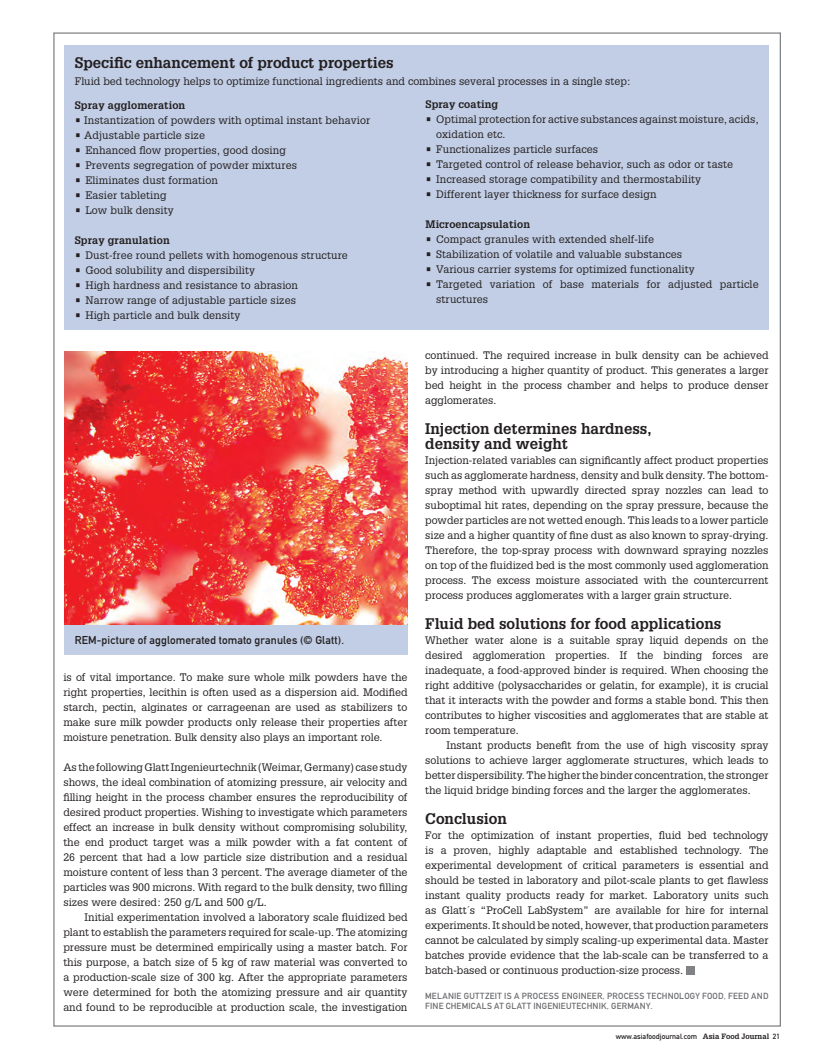
<style>
.page{position:relative;width:815px;height:1063px;background:#fff}
.page>*{position:absolute;margin:0;border:0;box-sizing:border-box;transform-origin:0 0}
.t1{font:700 15px/15px "Glypha";color:#231f20}
.t2{font:11.25px "DIN Mittelschrift Alternate";letter-spacing:.01em;color:#231f20}
.t3{font:10.62px/15px "Glypha";color:#231f20;text-align:justify}
.t4{font:700 10.62px "Glypha";letter-spacing:.01em;color:#231f20}
.t5{font:8.75px/10px "DIN Mittelschrift Alternate";letter-spacing:.025em;color:#6c6d70}
.t6{font:7.5px "DIN Mittelschrift Alternate";color:#231f20}
.s1{font-family:"Glypha";font-weight:700}
</style>
<div class="page">
<img style="left:64px;top:352px;width:344px;height:277px">
<div style="left:64px;top:625px;width:343px;height:30px;background:#c2cee5"></div>
<div style="left:686px;top:966px;width:8px;height:8px;background:#808285"></div>
<div style="left:64px;top:46px;width:705px;height:284px;background:#c2cee5"></div>
<p class="t1" style="left:75px;top:56px;width:320px">Specific enhancement of product properties</p>
<p class="t3" style="left:75px;top:75px;width:558px">Fluid bed technology helps to optimize functional ingredients and combines several processes in a single step:</p>
<p class="t4" style="left:75px;top:101px;width:112px">Spray agglomeration</p>
<p class="t3" style="left:75px;top:114px;width:297px">• Instantization of powders with optimal instant behavior</p>
<p class="t3" style="left:75px;top:129px;width:132px">• Adjustable particle size</p>
<p class="t3" style="left:75px;top:144px;width:213px">• Enhanced flow properties, good dosing</p>
<p class="t3" style="left:75px;top:159px;width:224px">• Prevents segregation of powder mixtures</p>
<p class="t3" style="left:75px;top:174px;width:145px">• Eliminates dust formation</p>
<p class="t3" style="left:75px;top:189px;width:93px">• Easier tableting</p>
<p class="t3" style="left:75px;top:204px;width:101px">• Low bulk density</p>
<p class="t4" style="left:75px;top:236px;width:96px">Spray granulation</p>
<p class="t3" style="left:75px;top:249px;width:275px">• Dust-free round pellets with homogenous structure</p>
<p class="t3" style="left:75px;top:264px;width:182px">• Good solubility and dispersibility</p>
<p class="t3" style="left:75px;top:279px;width:225px">• High hardness and resistance to abrasion</p>
<p class="t3" style="left:75px;top:294px;width:223px">• Narrow range of adjustable particle sizes</p>
<p class="t3" style="left:75px;top:309px;width:167px">• High particle and bulk density</p>
<p class="t2" style="left:75px;top:636px;width:271px">REM-picture of agglomerated tomato granules (© Glatt).</p>
<p class="t3" style="left:63px;top:671px;width:346px">is of vital importance. To make sure whole milk powders have the right properties, lecithin is often used as a dispersion aid. Modified starch, pectin, alginates or carrageenan are used as stabilizers to make sure milk powder products only release their properties after moisture penetration. Bulk density also plays an important role.</p>
<p class="t3" style="left:63px;top:761px;width:346px">As the following Glatt Ingenieurtechnik (Weimar, Germany) case study</p>
<p class="t3" style="left:63px;top:776px;width:346px">shows, the ideal combination of atomizing pressure, air velocity and</p>
<p class="t3" style="left:63px;top:791px;width:346px">filling height in the process chamber ensures the reproducibility of</p>
<p class="t3" style="left:63px;top:806px;width:346px">desired product properties. Wishing to investigate which parameters</p>
<p class="t3" style="left:63px;top:821px;width:346px">effect an increase in bulk density without compromising solubility,</p>
<p class="t3" style="left:63px;top:836px;width:346px">the end product target was a milk powder with a fat content of</p>
<p class="t3" style="left:63px;top:851px;width:346px">26 percent that had a low particle size distribution and a residual</p>
<p class="t3" style="left:63px;top:866px;width:346px">moisture content of less than 3 percent. The average diameter of the</p>
<p class="t3" style="left:63px;top:881px;width:346px">particles was 900 microns. With regard to the bulk density, two filling</p>
<p class="t3" style="left:63px;top:896px;width:205px">sizes were desired: 250 g/L and 500 g/L.</p>
<p class="t3" style="left:85px;top:911px;width:324px">Initial experimentation involved a laboratory scale fluidized bed</p>
<p class="t3" style="left:63px;top:926px;width:346px">plant to establish the parameters required for scale-up. The atomizing</p>
<p class="t3" style="left:63px;top:941px;width:346px">pressure must be determined empirically using a master batch. For</p>
<p class="t3" style="left:63px;top:956px;width:346px">this purpose, a batch size of 5 kg of raw material was converted to</p>
<p class="t3" style="left:63px;top:971px;width:346px">a production-scale size of 300 kg. After the appropriate parameters</p>
<p class="t3" style="left:63px;top:986px;width:346px">were determined for both the atomizing pressure and air quantity</p>
<p class="t3" style="left:63px;top:1001px;width:346px">and found to be reproducible at production scale, the investigation</p>
<p class="t4" style="left:426px;top:100px;width:74px">Spray coating</p>
<p class="t3" style="left:436px;top:113px;width:324px;text-indent:-11px">• Optimal protection for active substances against moisture, acids, oxidation etc.</p>
<p class="t3" style="left:426px;top:143px;width:174px">• Functionalizes particle surfaces</p>
<p class="t3" style="left:426px;top:158px;width:309px">• Targeted control of release behavior, such as odor or taste</p>
<p class="t3" style="left:426px;top:173px;width:277px">• Increased storage compatibility and thermostability</p>
<p class="t3" style="left:426px;top:188px;width:233px">• Different layer thickness for surface design</p>
<p class="t4" style="left:426px;top:221px;width:106px">Microencapsulation</p>
<p class="t3" style="left:426px;top:233px;width:230px">• Compact granules with extended shelf-life</p>
<p class="t3" style="left:426px;top:248px;width:258px">• Stabilization of volatile and valuable substances</p>
<p class="t3" style="left:426px;top:263px;width:271px">• Various carrier systems for optimized functionality</p>
<p class="t3" style="left:436px;top:278px;width:324px;text-indent:-11px">• Targeted variation of base materials for adjusted particle structures</p>
<p class="t3" style="left:425px;top:349px;width:345px">continued. The required increase in bulk density can be achieved by introducing a higher quantity of product. This generates a larger bed height in the process chamber and helps to produce denser agglomerates.</p>
<p class="t1" style="left:425px;top:422px;width:228px">Injection determines hardness, density and weight</p>
<p class="t3" style="left:425px;top:454px;width:345px">Injection-related variables can significantly affect product properties such as agglomerate hardness, density and bulk density. The bottom&shy;spray method with upwardly directed spray nozzles can lead to suboptimal hit rates, depending on the spray pressure, because the powder particles are not wetted enough. This leads to a lower particle size and a higher quantity of fine dust as also known to spray-drying.<br>Therefore, the top-spray process with downward spraying nozzles on top of the fluidized bed is the most commonly used agglomeration process. The excess moisture associated with the countercurrent process produces agglomerates with a larger grain structure.</p>
<p class="t1" style="left:425px;top:617px;width:298px">Fluid bed solutions for food applications</p>
<p class="t3" style="left:425px;top:634px;width:345px">Whether water alone is a suitable spray liquid depends on the</p>
<p class="t3" style="left:425px;top:649px;width:345px">desired agglomeration properties. If the binding forces are</p>
<p class="t3" style="left:425px;top:664px;width:345px">inadequate, a food-approved binder is required. When choosing the</p>
<p class="t3" style="left:425px;top:679px;width:345px">right additive (polysaccharides or gelatin, for example), it is crucial</p>
<p class="t3" style="left:425px;top:694px;width:345px">that it interacts with the powder and forms a stable bond. This then</p>
<p class="t3" style="left:425px;top:709px;width:345px">contributes to higher viscosities and agglomerates that are stable at</p>
<p class="t3" style="left:425px;top:724px;width:95px">room temperature.</p>
<p class="t3" style="left:446px;top:739px;width:324px">Instant products benefit from the use of high viscosity spray</p>
<p class="t3" style="left:425px;top:754px;width:345px">solutions to achieve larger agglomerate structures, which leads to</p>
<p class="t3" style="left:425px;top:769px;width:345px">better dispersibility. The higher the binder concentration, the stronger</p>
<p class="t3" style="left:425px;top:784px;width:327px">the liquid bridge binding forces and the larger the agglomerates.</p>
<p class="t1" style="left:425px;top:812px;width:83px">Conclusion</p>
<p class="t3" style="left:425px;top:829px;width:345px">For the optimization of instant properties, fluid bed technology is a proven, highly adaptable and established technology. The experimental development of critical parameters is essential and should be tested in laboratory and pilot-scale plants to get flawless instant quality products ready for market. Laboratory units such as Glatt´s “ProCell LabSystem” are available for hire for internal experiments. It should be noted, however, that production parameters cannot be calculated by simply scaling-up experimental data. Master batches provide evidence that the lab-scale can be transferred to a batch-based or continuous production-size process.</p>
<p class="t5" style="left:425px;top:992px;width:345px">MELANIE GUTTZEIT IS A PROCESS ENGINEER, PROCESS TECHNOLOGY FOOD, FEED AND<br>FINE CHEMICALS AT GLATT INGENIEUTECHNIK, GERMANY.</p>
<p class="t6" style="left:616px;top:1034px;width:166px">www.asiafoodjournal.com <span class="s1">Asia Food Journal</span> 21</p>
</div>
